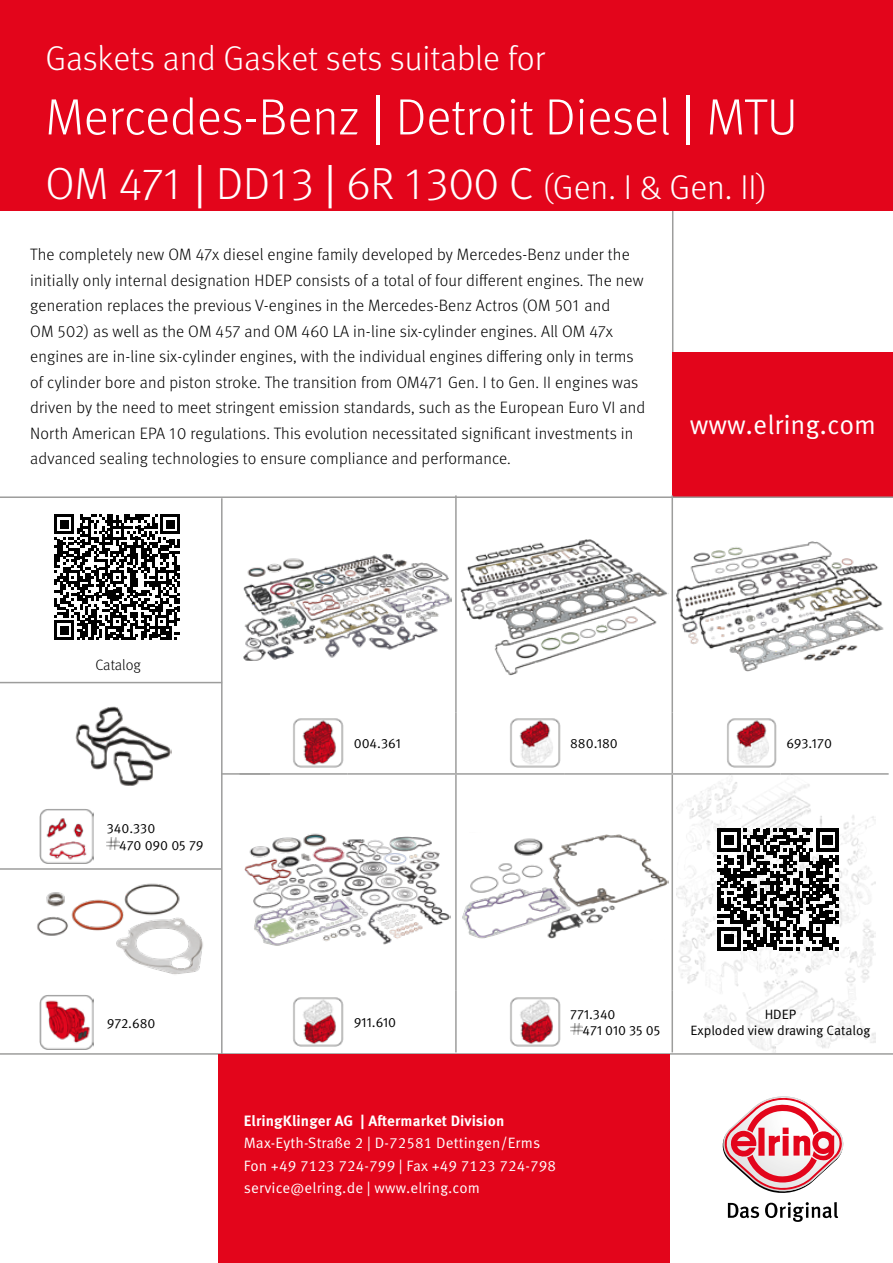
<style>
.page{position:relative;width:893px;height:1263px;background:#fff}
.page>*{position:absolute;margin:0;border:0;box-sizing:border-box;transform-origin:0 0}
.t1{font:300 51px "Meta Pro";color:#fff}
.t2{font:300 45px "Meta Pro";color:#fff}
.t3{font:300 34.5px "Meta Pro";color:#fff}
.t4{font:27px "Meta Pro Norm";color:#fff}
.t5{font:300 16.5px/25.5px "Meta Pro";letter-spacing:.01em;color:#000}
.t6{font:15px/22.5px "Meta Pro Norm";letter-spacing:.01em;color:#fff}
.t7{font:700 15px "Meta Pro";letter-spacing:.01em;color:#fff}
.t8{font:300 15px "Meta Pro";color:#000}
.t9{font:13.5px/16.2px "Meta Pro Norm";color:#000}
.s1{font-family:"Meta Pro Norm";font-weight:400}
.s2{font-size:34.5px}
</style>
<div class="page">
<hr style="left:221px;top:498px;width:2px;height:565px;background:#9d9d9c">
<hr style="left:0;top:1053px;width:893px;height:2px;background:#9d9d9c">
<div style="left:218px;top:1054px;width:452px;height:209px;background:#e3051b"></div>
<svg style="left:728px;top:1203px;width:31px;height:15px"></svg>
<svg style="left:765px;top:1202px;width:73px;height:20px"></svg>
<svg style="left:722px;top:1096px;width:122px;height:97px"></svg>
<hr style="left:672px;top:204px;width:1px;height:290px;background:#9d9d9c">
<div style="left:0;top:0;width:893px;height:210px;background:#e3051b"></div>
<hr style="left:0;top:682px;width:222px;height:1px;background:#9d9d9c">
<div style="left:672px;top:352px;width:221px;height:144px;background:#e3051b"></div>
<hr style="left:0;top:496px;width:893px;height:2px;background:#9d9d9c">
<hr style="left:0;top:868px;width:222px;height:2px;background:#9d9d9c">
<hr style="left:221px;top:773px;width:49px;height:2px;background:#9d9d9c">
<svg style="left:55px;top:514px;width:125px;height:126px"></svg>
<hr style="left:455px;top:495px;width:2px;height:217px;background:#9d9d9c">
<hr style="left:671px;top:495px;width:2px;height:217px;background:#9d9d9c">
<hr style="left:455px;top:775px;width:2px;height:216px;background:#9d9d9c">
<hr style="left:671px;top:775px;width:2px;height:216px;background:#9d9d9c">
<hr style="left:240px;top:773px;width:108px;height:2px;background:#9d9d9c">
<hr style="left:348px;top:773px;width:108px;height:2px;background:#9d9d9c">
<hr style="left:456px;top:773px;width:108px;height:2px;background:#9d9d9c">
<hr style="left:564px;top:773px;width:108px;height:2px;background:#9d9d9c">
<hr style="left:672px;top:773px;width:108px;height:2px;background:#9d9d9c">
<hr style="left:780px;top:773px;width:109px;height:2px;background:#9d9d9c">
<hr style="left:671px;top:712px;width:2px;height:61px;background:#9d9d9c">
<hr style="left:455px;top:712px;width:2px;height:61px;background:#9d9d9c">
<hr style="left:671px;top:991px;width:2px;height:61px;background:#9d9d9c">
<hr style="left:455px;top:991px;width:2px;height:61px;background:#9d9d9c">
<img style="left:243px;top:553px;width:209px;height:108px">
<img style="left:460px;top:539px;width:209px;height:137px">
<img style="left:676px;top:542px;width:208px;height:129px">
<img style="left:293px;top:718px;width:51px;height:50px">
<img style="left:510px;top:718px;width:51px;height:50px">
<img style="left:727px;top:718px;width:50px;height:50px">
<img style="left:244px;top:833px;width:207px;height:113px">
<img style="left:462px;top:834px;width:207px;height:105px">
<img style="left:293px;top:997px;width:51px;height:50px">
<img style="left:510px;top:997px;width:51px;height:50px">
<svg style="left:570px;top:1023px;width:13px;height:12px"></svg>
<img style="left:75px;top:706px;width:97px;height:80px">
<img style="left:40px;top:809px;width:54px;height:54px">
<svg style="left:107px;top:838px;width:12px;height:12px"></svg>
<img style="left:37px;top:883px;width:166px;height:92px">
<img style="left:40px;top:995px;width:54px;height:54px">
<img style="left:676px;top:776px;width:200px;height:276px">
<svg style="left:717px;top:829px;width:122px;height:121px"></svg>
<h3 class="t3" style="left:45px;top:33px;width:501px">Gaskets and Gasket sets suitable for</h3>
<h1 class="t1" style="left:45px;top:80px;width:754px">Mercedes-Benz <span class="s1">|</span> Detroit Diesel <span class="s1">|</span> MTU</h1>
<h2 class="t2" style="left:45px;top:151px;width:723px">OM 471 <span class="s1">|</span> DD13 <span class="s1">|</span> 6R 1300 C <span class="s2">(Gen. I &amp; Gen. II)</span></h2>
<p class="t5" style="left:30px;top:241px;width:617px">The completely new OM 47x diesel engine family developed by Mercedes-Benz under the initially only internal designation HDEP consists of a total of four different engines. The new generation replaces the previous V-engines in the Mercedes-Benz Actros (OM 501 and<br>OM 502) as well as the OM 457 and OM 460 LA in-line six-cylinder engines. All OM 47x engines are in-line six-cylinder engines, with the individual engines differing only in terms of cylinder bore and piston stroke. The transition from OM471 Gen. I to Gen. II engines was driven by the need to meet stringent emission standards, such as the European Euro VI and North American EPA 10 regulations. This evolution necessitated significant investments in advanced sealing technologies to ensure compliance and performance.</p>
<h3 class="t4" style="left:690px;top:404px;width:188px">www.elring.com</h3>
<p class="t8" style="left:96px;top:654px;width:47px">Catalog</p>
<p class="t9" style="left:119px;top:820px;width:86px;text-indent:-13px">340.330<br>470 090 05 79</p>
<p class="t9" style="left:354px;top:734px;width:49px">004.361</p>
<p class="t9" style="left:570px;top:734px;width:49px">880.180</p>
<p class="t9" style="left:786px;top:734px;width:47px">693.170</p>
<p class="t9" style="left:107px;top:1014px;width:50px">972.680</p>
<p class="t9" style="left:354px;top:1013px;width:44px">911.610</p>
<p class="t9" style="left:583px;top:1005px;width:79px;text-indent:-13px">771.340<br>471 010 35 05</p>
<p class="t9" style="left:690px;top:1005px;width:182px;text-align:center">HDEP<br>Exploded view drawing Catalog</p>
<p class="t7" style="left:244px;top:1109px;width:262px">ElringKlinger AG | Aftermarket Division</p>
<p class="t6" style="left:244px;top:1131px;width:314px">Max-Eyth-Straße 2 | D-72581 Dettingen/Erms<br>Fon +49 7123 724-799 | Fax +49 7123 724-798 service@elring.de | www.elring.com</p>
</div>
